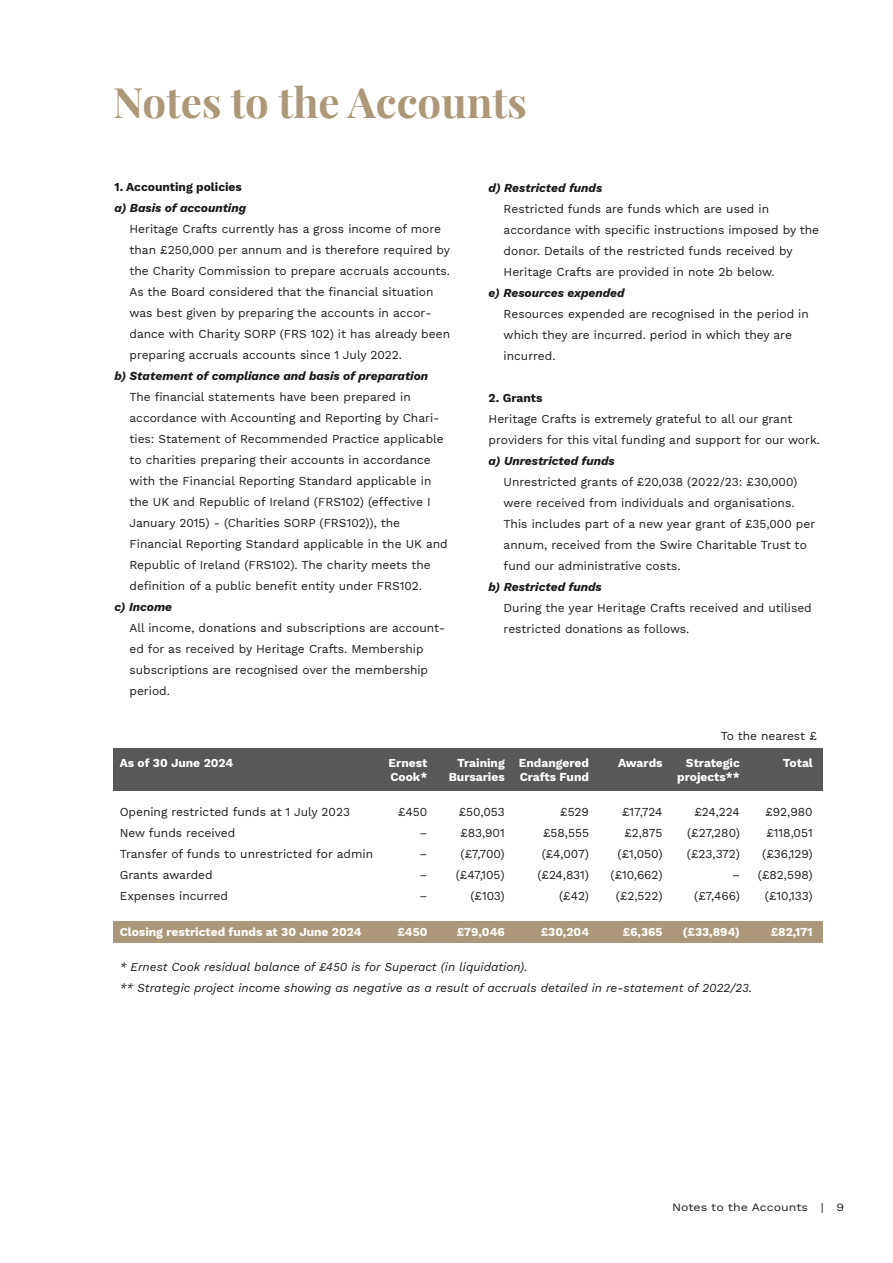
<style>
.page{position:relative;width:893px;height:1263px;background:#fff}
.page>*{position:absolute;margin:0;border:0;box-sizing:border-box;transform-origin:0 0}
.t1{font:700 42px "Playfair Display";color:#ac9878}
.t2{font:12px/21px "Work Sans";color:#1a1a18}
.t3{font:700 12px "Work Sans";color:#fff}
.t4{font:italic 12px/21px "Work Sans";color:#1a1a18}
.t5{font:italic 700 12px "Work Sans";color:#1a1a18}
.t6{font:700 12px "Work Sans";color:#1a1a18}
.t7{font:10.95px "Work Sans";color:#1a1a18;scale:1.13 1}
</style>
<div class="page">
<div style="left:113px;top:921px;width:709px;height:21px;background:#ac9878"></div>
<div style="left:113px;top:749px;width:709px;height:42px;background:#585857"></div>
<h1 class="t1" style="left:113px;top:85px;width:415px">Notes to the Accounts</h1>
<p class="t6" style="left:114px;top:182px;width:129px">1. Accounting policies</p>
<p class="t5" style="left:114px;top:203px;width:133px">a) Basis of accounting</p>
<p class="t2" style="left:129px;top:220px;width:322px">Heritage Crafts currently has a gross income of more than £250,000 per annum and is therefore required by the Charity Commission to prepare accruals accounts.<br>As the Board considered that the financial situation was best given by preparing the accounts in accor&shy;dance with Charity SORP (FRS 102) it has already been preparing accruals accounts since 1 July 2022.</p>
<p class="t5" style="left:114px;top:371px;width:315px">b) Statement of compliance and basis of preparation</p>
<p class="t2" style="left:129px;top:386px;width:320px">The financial statements have been prepared in accordance with Accounting and Reporting by Chari&shy;ties: Statement of Recommended Practice applicable to charities preparing their accounts in accordance with the Financial Reporting Standard applicable in the UK and Republic of Ireland (FRS102) (effective I January 2015) - (Charities SORP (FRS102)), the Financial Reporting Standard applicable in the UK and Republic of Ireland (FRS102). The charity meets the definition of a public benefit entity under FRS102.</p>
<p class="t5" style="left:114px;top:602px;width:59px">c) Income</p>
<p class="t2" style="left:129px;top:619px;width:317px">All income, donations and subscriptions are account&shy;ed for as received by Heritage Crafts. Membership subscriptions are recognised over the membership period.</p>
<p class="t5" style="left:489px;top:183px;width:115px">d) Restricted funds</p>
<p class="t2" style="left:504px;top:199px;width:317px">Restricted funds are funds which are used in accordance with specific instructions imposed by the donor. Details of the restricted funds received by Heritage Crafts are provided in note 2b below.</p>
<p class="t5" style="left:489px;top:288px;width:138px">e) Resources expended</p>
<p class="t2" style="left:504px;top:304px;width:307px">Resources expended are recognised in the period in which they are incurred. period in which they are incurred.</p>
<p class="t6" style="left:489px;top:393px;width:55px">2. Grants</p>
<p class="t2" style="left:489px;top:409px;width:333px">Heritage Crafts is extremely grateful to all our grant providers for this vital funding and support for our work.</p>
<p class="t5" style="left:489px;top:456px;width:128px">a) Unrestricted funds</p>
<p class="t2" style="left:504px;top:472px;width:313px">Unrestricted grants of £20,038 (2022/23: £30,000) were received from individuals and organisations.<br>This includes part of a new year grant of £35,000 per annum, received from the Swire Charitable Trust to fund our administrative costs.</p>
<p class="t5" style="left:489px;top:582px;width:115px">b) Restricted funds</p>
<p class="t2" style="left:504px;top:598px;width:310px">During the year Heritage Crafts received and utilised restricted donations as follows.</p>
<p class="t2" style="left:721px;top:727px;width:98px">To the nearest £</p>
<p class="t3" style="left:120px;top:758px;width:115px">As of 30 June 2024</p>
<p class="t3" style="left:389px;top:758px;width:40px">Ernest</p>
<p class="t3" style="left:457px;top:758px;width:133px">Training Endangered</p>
<p class="t3" style="left:618px;top:758px;width:46px">Awards</p>
<p class="t3" style="left:686px;top:758px;width:55px">Strategic</p>
<p class="t3" style="left:783px;top:758px;width:32px">Total</p>
<p class="t3" style="left:390px;top:772px;width:39px">Cook*</p>
<p class="t3" style="left:449px;top:772px;width:142px">Bursaries Crafts Fund</p>
<p class="t3" style="left:677px;top:772px;width:64px">projects**</p>
<p class="t2" style="left:120px;top:803px;width:232px">Opening restricted funds at 1 July 2023</p>
<p class="t2" style="left:398px;top:803px;width:31px">£450</p>
<p class="t2" style="left:459px;top:803px;width:47px">£50,053</p>
<p class="t2" style="left:560px;top:803px;width:30px">£529</p>
<p class="t2" style="left:622px;top:803px;width:42px">£17,724</p>
<p class="t2" style="left:694px;top:803px;width:47px">£24,224</p>
<p class="t2" style="left:765px;top:803px;width:49px">£92,980</p>
<p class="t2" style="left:120px;top:824px;width:117px">New funds received</p>
<p class="t2" style="left:419px;top:824px;width:9px">–</p>
<p class="t2" style="left:460px;top:824px;width:46px">£83,901</p>
<p class="t2" style="left:543px;top:824px;width:47px">£58,555</p>
<p class="t2" style="left:624px;top:824px;width:40px">£2,875</p>
<p class="t2" style="left:687px;top:824px;width:54px">(£27,280)</p>
<p class="t2" style="left:766px;top:824px;width:48px">£118,051</p>
<p class="t2" style="left:120px;top:845px;width:255px">Transfer of funds to unrestricted for admin</p>
<p class="t2" style="left:419px;top:845px;width:9px">–</p>
<p class="t2" style="left:461px;top:845px;width:46px">(£7,700)</p>
<p class="t2" style="left:542px;top:845px;width:49px">(£4,007)</p>
<p class="t2" style="left:618px;top:845px;width:46px">(£1,050)</p>
<p class="t2" style="left:687px;top:845px;width:55px">(£23,372)</p>
<p class="t2" style="left:762px;top:845px;width:52px">(£36,129)</p>
<p class="t2" style="left:120px;top:866px;width:95px">Grants awarded</p>
<p class="t2" style="left:419px;top:866px;width:87px">– (£47,105)</p>
<p class="t2" style="left:537px;top:866px;width:53px">(£24,831)</p>
<p class="t2" style="left:610px;top:866px;width:54px">(£10,662)</p>
<p class="t2" style="left:732px;top:866px;width:82px">– (£82,598)</p>
<p class="t2" style="left:120px;top:887px;width:110px">Expenses incurred</p>
<p class="t2" style="left:419px;top:887px;width:9px">–</p>
<p class="t2" style="left:470px;top:887px;width:36px">(£103)</p>
<p class="t2" style="left:559px;top:887px;width:31px">(£42)</p>
<p class="t2" style="left:616px;top:887px;width:48px">(£2,522)</p>
<p class="t2" style="left:694px;top:887px;width:47px">(£7,466)</p>
<p class="t2" style="left:765px;top:887px;width:49px">(£10,133)</p>
<p class="t3" style="left:120px;top:927px;width:243px">Closing restricted funds at 30 June 2024</p>
<p class="t3" style="left:397px;top:927px;width:31px">£450</p>
<p class="t3" style="left:457px;top:927px;width:49px">£79,046</p>
<p class="t3" style="left:541px;top:927px;width:50px">£30,204</p>
<p class="t3" style="left:623px;top:927px;width:41px">£6,365</p>
<p class="t3" style="left:683px;top:927px;width:59px">(£33,894)</p>
<p class="t3" style="left:771px;top:927px;width:44px">£82,171</p>
<p class="t4" style="left:120px;top:957px;width:634px">* Ernest Cook residual balance of £450 is for Superact (in liquidation).<br>** Strategic project income showing as negative as a result of accruals detailed in re-statement of 2022/23.</p>
<p class="t7" style="left:672px;top:1202px;width:154px">Notes to the Accounts | 9</p>
</div>
